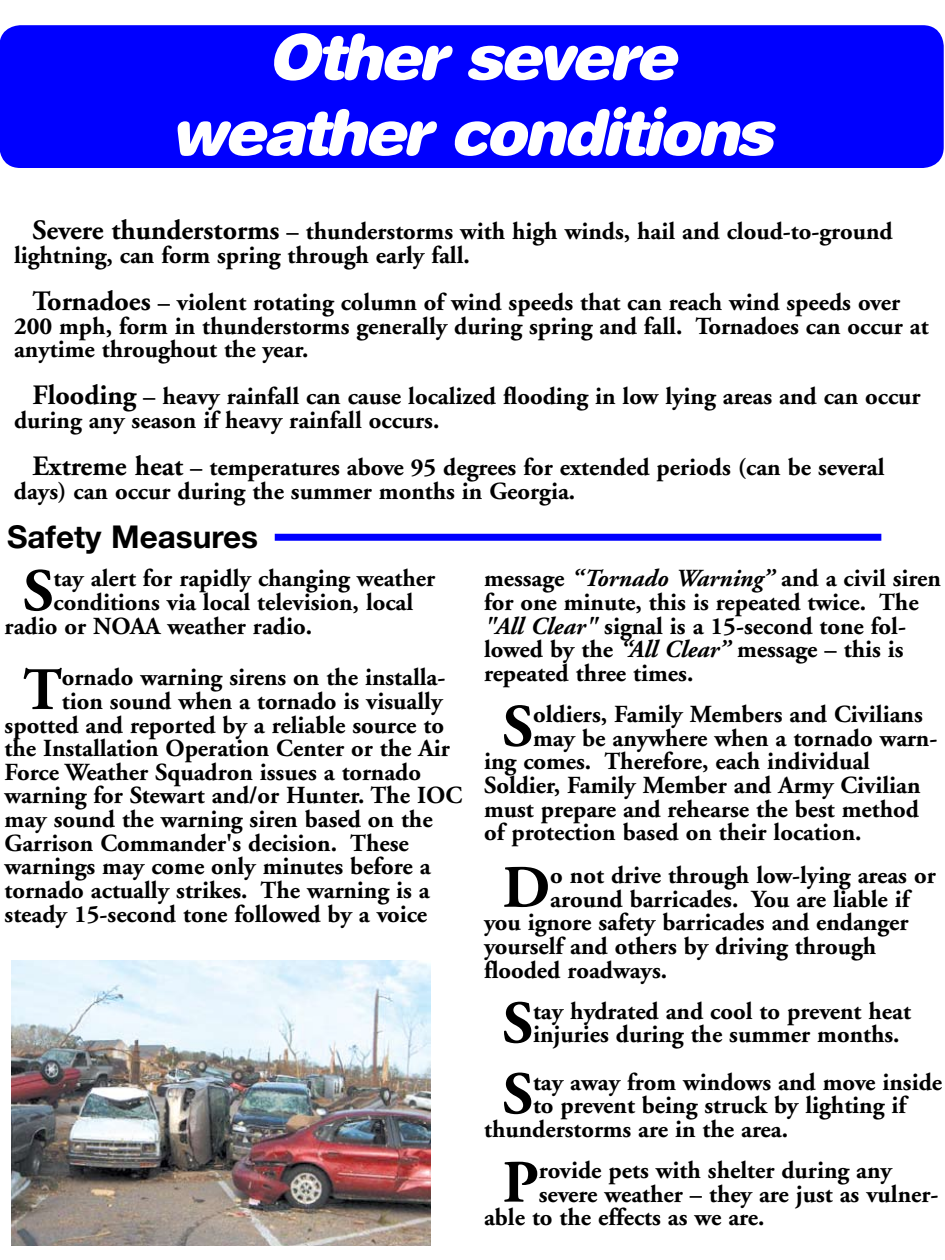
<style>
.page{position:relative;width:945px;height:1260px;background:#fff}
.page>*{position:absolute;margin:0;border:0;box-sizing:border-box;transform-origin:0 0}
.t1{font:italic 900 63px/75.6px "Helvetica Rounded";letter-spacing:-.05em;color:#fff;text-align:center}
.t2{font:700 60.2px "Adobe Garamond";color:#000}
.t3{font:700 31.5px "Helvetica Neue";color:#000}
.t4{font:700 24.5px/23.6px "Adobe Garamond";color:#000}
.s1{font-size:28px}
.s2{font-style:italic}
</style>
<div class="page">
<div style="left:0;top:25px;width:944px;height:143px;background:#00f;border-radius:21px"></div>
<div style="left:275px;top:534px;width:606px;height:7px;background:#00f"></div>
<img style="left:12px;top:961px;width:419px;height:285px">
<h1 class="t1" style="left:170px;top:17px;width:604px">Other severe weather conditions</h1>
<p class="t4" style="left:14px;top:220px;width:880px;text-indent:19px"><span class="s1">Severe thunderstorms</span> – thunderstorms with high winds, hail and cloud-to-ground lightning, can form spring through early fall.</p>
<p class="t4" style="left:14px;top:291px;width:916px;text-indent:19px"><span class="s1">Tornadoes</span> – violent rotating column of wind speeds that can reach wind speeds over<br>200 mph, form in thunderstorms generally during spring and fall. Tornadoes can occur at anytime throughout the year.</p>
<p class="t4" style="left:14px;top:385px;width:908px;text-indent:19px"><span class="s1">Flooding</span> – heavy rainfall can cause localized flooding in low lying areas and can occur during any season if heavy rainfall occurs.</p>
<p class="t4" style="left:14px;top:456px;width:872px;text-indent:19px"><span class="s1">Extreme heat</span> – temperatures above 95 degrees for extended periods (can be several days) can occur during the summer months in Georgia.</p>
<p class="t3" style="left:7px;top:517px;width:253px">Safety Measures</p>
<h2 class="t2" style="left:23px;top:558px;width:32px">S</h2>
<p class="t4" style="left:54px;top:567px;width:383px">tay alert for rapidly changing weather</p>
<p class="t4" style="left:54px;top:591px;width:361px">conditions via local television, local</p>
<p class="t4" style="left:5px;top:615px;width:307px">radio or NOAA weather radio.</p>
<h2 class="t2" style="left:23px;top:657px;width:40px">T</h2>
<p class="t4" style="left:62px;top:666px;width:385px">ornado warning sirens on the installa-</p>
<p class="t4" style="left:62px;top:690px;width:382px">tion sound when a tornado is visually</p>
<p class="t4" style="left:5px;top:713px;width:441px">spotted and reported by a reliable source to</p>
<p class="t4" style="left:5px;top:737px;width:447px">the Installation Operation Center or the Air</p>
<p class="t4" style="left:5px;top:761px;width:418px">Force Weather Squadron issues a tornado</p>
<p class="t4" style="left:5px;top:784px;width:459px">warning for Stewart and/or Hunter. The IOC</p>
<p class="t4" style="left:5px;top:808px;width:430px">may sound the warning siren based on the</p>
<p class="t4" style="left:5px;top:832px;width:406px">Garrison Commander's decision. These</p>
<p class="t4" style="left:5px;top:855px;width:428px">warnings may come only minutes before a</p>
<p class="t4" style="left:5px;top:879px;width:427px">tornado actually strikes. The warning is a</p>
<p class="t4" style="left:5px;top:902px;width:424px">steady 15-second tone followed by a voice</p>
<p class="t4" style="left:484px;top:567px;width:458px">message <span class="s2">“Tornado Warning”</span> and a civil siren for one minute, this is repeated twice. The <span class="s2">"All Clear"</span> signal is a 15-second tone fol&shy;lowed by the <span class="s2">“All Clear”</span> message – this is repeated three times.</p>
<h2 class="t2" style="left:503px;top:694px;width:32px">S</h2>
<p class="t4" style="left:533px;top:703px;width:391px">oldiers, Family Members and Civilians</p>
<p class="t4" style="left:533px;top:727px;width:406px">may be anywhere when a tornado warn-</p>
<p class="t4" style="left:484px;top:750px;width:388px">ing comes. Therefore, each individual</p>
<p class="t4" style="left:484px;top:774px;width:438px">Soldier, Family Member and Army Civilian</p>
<p class="t4" style="left:484px;top:797px;width:436px">must prepare and rehearse the best method</p>
<p class="t4" style="left:484px;top:821px;width:377px">of protection based on their location.</p>
<h2 class="t2" style="left:503px;top:855px;width:49px">D</h2>
<p class="t4" style="left:550px;top:864px;width:387px">o not drive through low-lying areas or</p>
<p class="t4" style="left:550px;top:888px;width:361px">around barricades. You are liable if</p>
<p class="t4" style="left:484px;top:911px;width:426px">you ignore safety barricades and endanger</p>
<p class="t4" style="left:484px;top:935px;width:394px">yourself and others by driving through</p>
<p class="t4" style="left:484px;top:958px;width:182px">flooded roadways.</p>
<h2 class="t2" style="left:503px;top:990px;width:32px">S</h2>
<p class="t4" style="left:533px;top:1000px;width:379px">tay hydrated and cool to prevent heat injuries during the summer months.</p>
<h2 class="t2" style="left:503px;top:1061px;width:32px">S</h2>
<p class="t4" style="left:533px;top:1071px;width:411px">tay away from windows and move inside</p>
<p class="t4" style="left:533px;top:1094px;width:375px">to prevent being struck by lighting if</p>
<p class="t4" style="left:484px;top:1118px;width:303px">thunderstorms are in the area.</p>
<h2 class="t2" style="left:503px;top:1150px;width:38px">P</h2>
<p class="t4" style="left:539px;top:1159px;width:355px">rovide pets with shelter during any</p>
<p class="t4" style="left:539px;top:1183px;width:401px">severe weather – they are just as vulner-</p>
<p class="t4" style="left:484px;top:1206px;width:280px">able to the effects as we are.</p>
</div>
